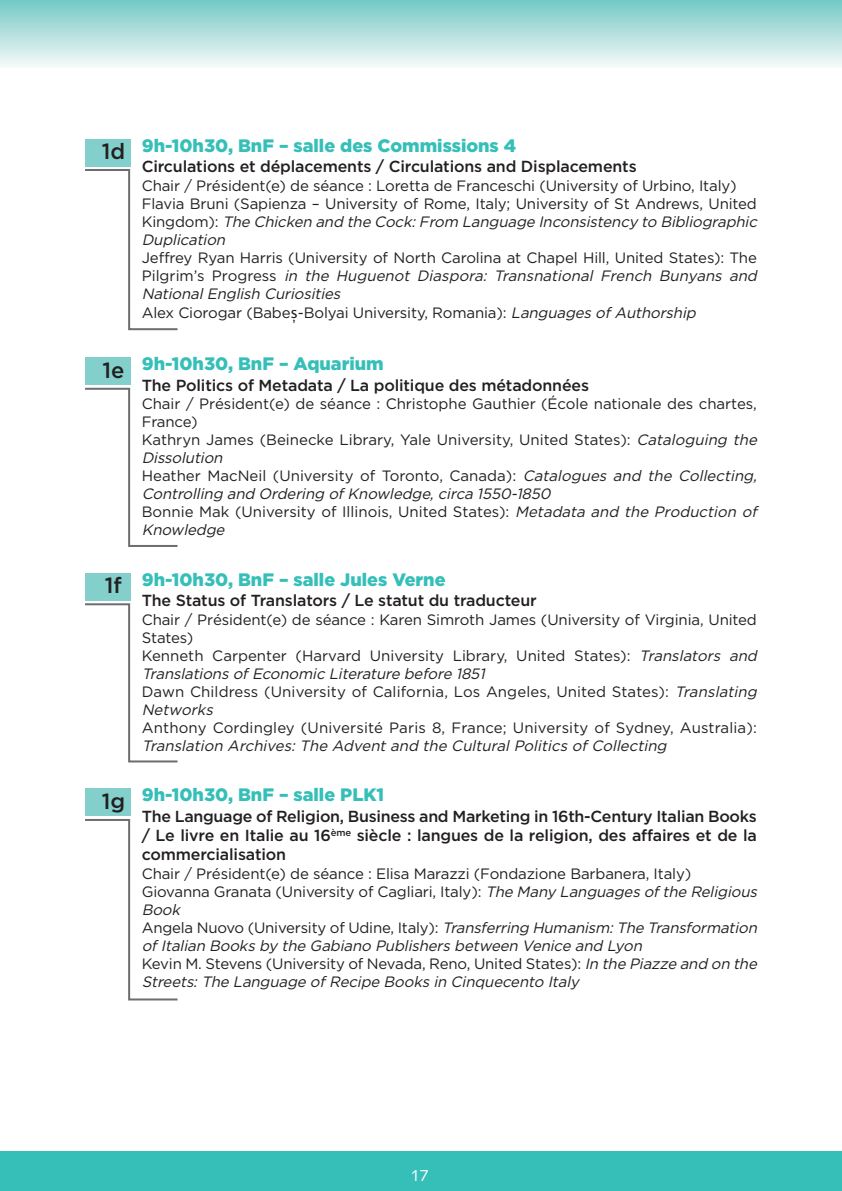
<style>
.page{position:relative;width:842px;height:1191px;background:#fff}
.page>*{position:absolute;margin:0;border:0;box-sizing:border-box;transform-origin:0 0}
.t1{font:500 22px "Gotham";color:#231f20}
.t2{font:900 18px "Gotham";color:#35bfb8}
.t3{font:500 16px/19.2px "Gotham";letter-spacing:-.01em;color:#231f20;text-align:justify}
.t4{font:16px "Syntax";color:#fff}
.t5{font:15px/18px "Gotham";letter-spacing:-.01em;color:#231f20}
.t6{font:15px "Gotham";letter-spacing:.01em;color:#231f20}
.t7{font:italic 15px "Gotham";color:#231f20}
.s1{font-style:italic}
.s2{font-family:"Lucida Grande"}
</style>
<div class="page">
<div style="left:0;top:0;width:842px;height:68px;background:linear-gradient(to bottom,#73c8c4,#f5f9f9)"></div>
<div style="left:0;top:1151px;width:842px;height:40px;background:#35bfb8"></div>
<div style="left:0;top:0;width:17px;height:68px;background:linear-gradient(to bottom,#73c8c4,#f5f9f9)"></div>
<div style="left:85px;top:139px;width:45px;height:28px;background:#82cfcb"></div>
<div style="left:85px;top:357px;width:45px;height:28px;background:#82cfcb"></div>
<svg style="left:85px;top:169px;width:93px;height:162px"></svg>
<svg style="left:85px;top:387px;width:93px;height:160px"></svg>
<div style="left:85px;top:573px;width:45px;height:28px;background:#82cfcb"></div>
<svg style="left:85px;top:603px;width:93px;height:160px"></svg>
<div style="left:85px;top:788px;width:45px;height:28px;background:#82cfcb"></div>
<svg style="left:85px;top:819px;width:93px;height:182px"></svg>
<h1 class="t1" style="left:102px;top:139px;width:25px">1d</h1>
<p class="t2" style="left:142px;top:135px;width:376px">9h-10h30, BnF – salle des Commissions 4</p>
<p class="t3" style="left:142px;top:157px;width:496px">Circulations et déplacements / Circulations and Displacements</p>
<p class="t5" style="left:142px;top:176px;width:619px">Chair / Président(e) de séance : Loretta de Franceschi (University of Urbino, Italy)<br>Flavia Bruni (Sapienza – University of Rome, Italy; University of St Andrews, United K i n g d o m ) : <span class="s1">The Chicken and the Cock: From Language Inconsistency to Bibliographic Duplication</span></p>
<p class="t5" style="left:142px;top:248px;width:619px">Jeffrey Ryan Harris (University of North Carolina at Chapel Hill, United States): The P i l g r i m ’s P ro g re ss <span class="s1">in the Huguenot Diaspora: Transnational French Bunyans and National English Curiosities<br></span>Alex Ciorogar (Babe<span class="s2">ș</span>-Bolyai University, Romania): <span class="s1">Languages of Authorship</span></p>
<h1 class="t1" style="left:102px;top:357px;width:23px">1e</h1>
<p class="t2" style="left:142px;top:354px;width:243px">9h-10h30, BnF – Aquarium</p>
<p class="t3" style="left:142px;top:375px;width:449px">The Politics of Metadata / La politique des métadonnées</p>
<p class="t5" style="left:142px;top:395px;width:619px">Chair / Président(e) de séance : Christophe Gauthier (École nationale des chartes, France)<br>Kathryn James (Beinecke Library, Yale University, United States): <span class="s1">Cataloguing the Dissolution<br></span>Heather MacNeil (University of Toronto, Canada): <span class="s1">Catalogues and the Collecting, Controlling and Ordering of Knowledge, circa 1550-1850<br></span>Bonnie Mak (University of Illinois, United States): <span class="s1">Metadata and the Production of Knowledge</span></p>
<h1 class="t1" style="left:105px;top:572px;width:18px">1f</h1>
<p class="t2" style="left:142px;top:569px;width:305px">9h-10h30, BnF – salle Jules Verne</p>
<p class="t3" style="left:142px;top:591px;width:396px">The Status of Translators / Le statut du traducteur</p>
<p class="t5" style="left:142px;top:610px;width:619px">Chair / Président(e) de séance : Karen Simroth James (University of Virginia, United States)<br>Kenneth Carpenter (Harvard University Library, United States): <span class="s1">Translators and Translations of Economic Literature before 1851<br></span>Dawn Childress (University of California, Los Angeles, United States): <span class="s1">Translating Networks</span></p>
<p class="t6" style="left:142px;top:718px;width:617px">Anthony Cordingley (Université Paris 8, France; University of Sydney, Australia):</p>
<p class="t7" style="left:142px;top:736px;width:529px">Translation Archives: The Advent and the Cultural Politics of Collecting</p>
<h1 class="t1" style="left:102px;top:788px;width:25px">1g</h1>
<p class="t2" style="left:142px;top:784px;width:244px">9h-10h30, BnF – salle PLK1</p>
<p class="t3" style="left:142px;top:806px;width:617px">The Language of Religion, Business and Marketing in 16th-Century Italian Books / Le livre en Italie au 16<sup>ème</sup> siècle : langues de la religion, des affaires et de la commercialisation</p>
<p class="t5" style="left:142px;top:864px;width:619px">Chair / Président(e) de séance : Elisa Marazzi (Fondazione Barbanera, Italy)<br>Giovanna Granata (University of Cagliari, Italy): <span class="s1">The Many Languages of the Religious Book<br></span>Angela Nuovo (University of Udine, Italy): <span class="s1">TransferringHumanism:TheTransformation of Italian Books by the Gabiano Publishers between Venice and Lyon<br></span>Kevin M. Stevens (University of Nevada, Reno, United States): <span class="s1">InthePiazzeandonthe Streets: The Language of Recipe Books in Cinquecento Italy</span></p>
<p class="t4" style="left:411px;top:1168px;width:19px">17</p>
</div>
